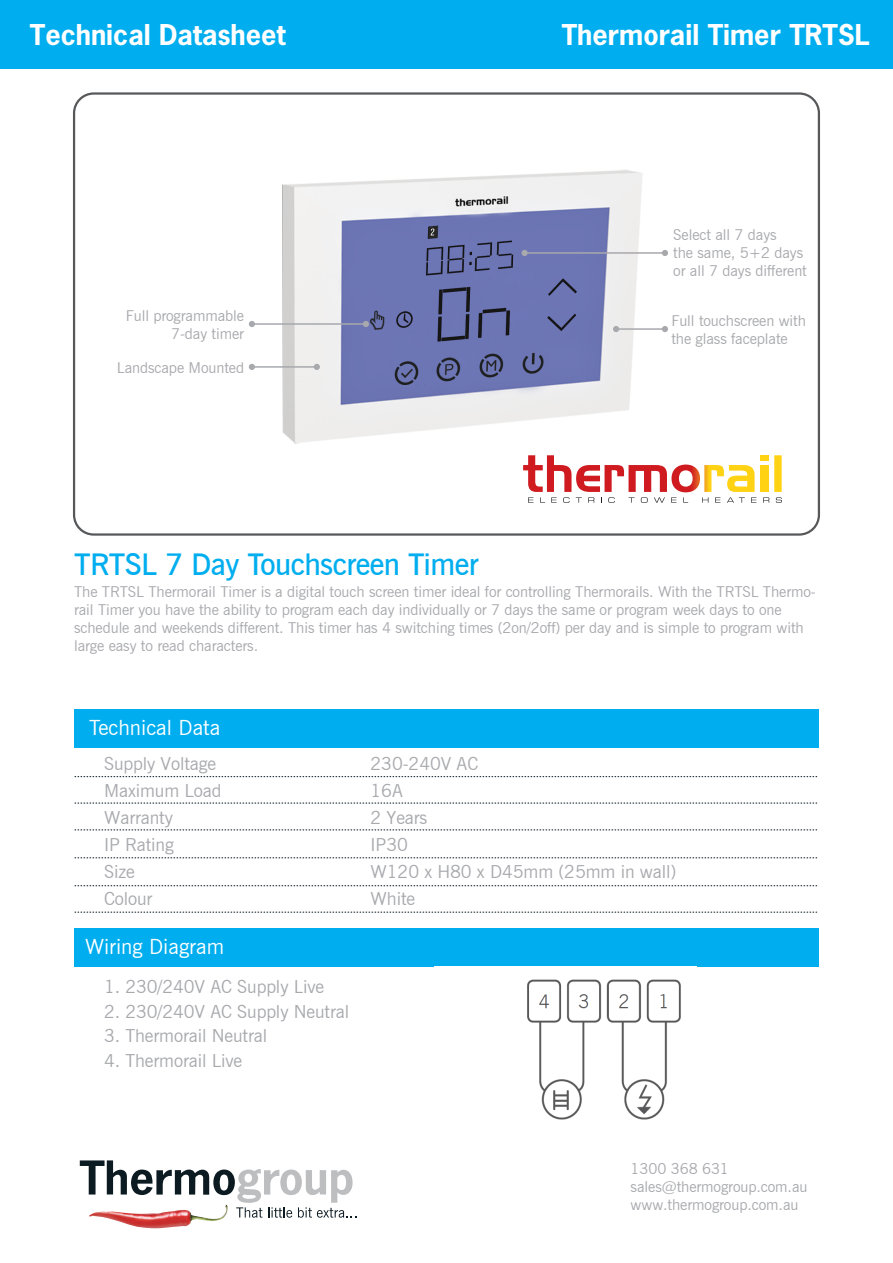
<style>
.page{position:relative;width:893px;height:1263px;background:#fff}
.page>*{position:absolute;margin:0;border:0;box-sizing:border-box;transform-origin:0 0}
.t1{font:600 30px "News Gothic BT";letter-spacing:-.02em;color:#00aeef}
.t2{font:700 27px "News Gothic Std";color:#fff}
.t3{font:21px "News Gothic BT";color:#fff}
.t4{font:18px/27px "News Gothic BT";letter-spacing:-.005em;color:#a8a9ad}
.t5{font:15px/18px "News Gothic BT";letter-spacing:-.005em;color:#a8a9ad}
</style>
<div class="page">
<img style="left:282px;top:169px;width:360px;height:275px">
<div style="left:0;top:0;width:893px;height:69px;background:#00aeef"></div>
<svg style="left:523px;top:455px;width:259px;height:48px"></svg>
<div style="left:73px;top:92px;width:747px;height:444px;border:2px solid #57585a;border-radius:20px"></div>
<div style="left:74px;top:709px;width:745px;height:38px;background:#00aeef"></div>
<svg style="left:75px;top:776px;width:743px;height:1px"></svg>
<svg style="left:75px;top:803px;width:743px;height:1px"></svg>
<svg style="left:75px;top:830px;width:743px;height:1px"></svg>
<svg style="left:75px;top:857px;width:743px;height:1px"></svg>
<svg style="left:75px;top:885px;width:743px;height:1px"></svg>
<svg style="left:75px;top:912px;width:743px;height:1px"></svg>
<div style="left:74px;top:928px;width:745px;height:38px;background:#00aeef"></div>
<img style="left:107px;top:1218px;width:116px;height:10px">
<svg style="left:80px;top:1160px;width:276px;height:58px"></svg>
<hr style="left:525px;top:252px;width:140px;height:2px;background:#a8a9ad">
<svg style="left:662px;top:250px;width:6px;height:6px"></svg>
<svg style="left:522px;top:250px;width:6px;height:6px"></svg>
<hr style="left:616px;top:328px;width:49px;height:2px;background:#a8a9ad">
<svg style="left:662px;top:326px;width:6px;height:6px"></svg>
<svg style="left:613px;top:326px;width:6px;height:6px"></svg>
<hr style="left:252px;top:323px;width:114px;height:2px;background:#a8a9ad">
<svg style="left:249px;top:321px;width:6px;height:6px"></svg>
<svg style="left:363px;top:321px;width:6px;height:6px"></svg>
<hr style="left:252px;top:366px;width:65px;height:2px;background:#a8a9ad">
<svg style="left:249px;top:364px;width:6px;height:6px"></svg>
<svg style="left:314px;top:364px;width:6px;height:6px"></svg>
<img style="left:527px;top:979px;width:154px;height:141px">
<h2 class="t2" style="left:30px;top:17px;width:257px">Technical Datasheet</h2>
<h2 class="t2" style="left:562px;top:17px;width:310px">Thermorail Timer TRTSL</h2>
<p class="t5" style="left:126px;top:306px;width:120px;text-align:right">Full programmable<br>7-day timer</p>
<p class="t5" style="left:117px;top:358px;width:129px">Landscape Mounted</p>
<p class="t5" style="left:673px;top:225px;width:135px">Select all 7 days<br>the same, 5+2 days or all 7 days different</p>
<p class="t5" style="left:671px;top:312px;width:136px">Full touchscreen with the glass faceplate</p>
<h1 class="t1" style="left:74px;top:546px;width:406px">TRTSL 7 Day Touchscreen Timer</h1>
<p class="t5" style="left:74px;top:583px;width:743px">The TRTSL Thermorail Timer is a digital touch screen timer ideal for controlling Thermorails. With the TRTSL Thermo&shy;rail Timer you have the ability to program each day individually or 7 days the same or program week days to one schedule and weekends different. This timer has 4 switching times (2on/2off) per day and is simple to program with large easy to read characters.</p>
<h3 class="t3" style="left:89px;top:715px;width:133px">Technical Data</h3>
<p class="t4" style="left:104px;top:750px;width:119px">Supply Voltage<br>Maximum Load<br>Warranty<br>IP Rating<br>Size<br>Colour</p>
<p class="t4" style="left:371px;top:750px;width:307px">230-240V AC<br>16A<br>2 Years<br>IP30<br>W120 x H80 x D45mm (25mm in wall)<br>White</p>
<h3 class="t3" style="left:85px;top:934px;width:140px">Wiring Diagram</h3>
<p class="t4" style="left:104px;top:973px;width:222px">1. 230/240V AC Supply Live</p>
<p class="t4" style="left:104px;top:998px;width:247px">2. 230/240V AC Supply Neutral</p>
<p class="t4" style="left:104px;top:1022px;width:165px">3. Thermorail Neutral</p>
<p class="t4" style="left:104px;top:1047px;width:140px">4. Thermorail Live</p>
<p class="t5" style="left:631px;top:1159px;width:178px">1300 368 631 sales@thermogroup.com.au www.thermogroup.com.au</p>
</div>
